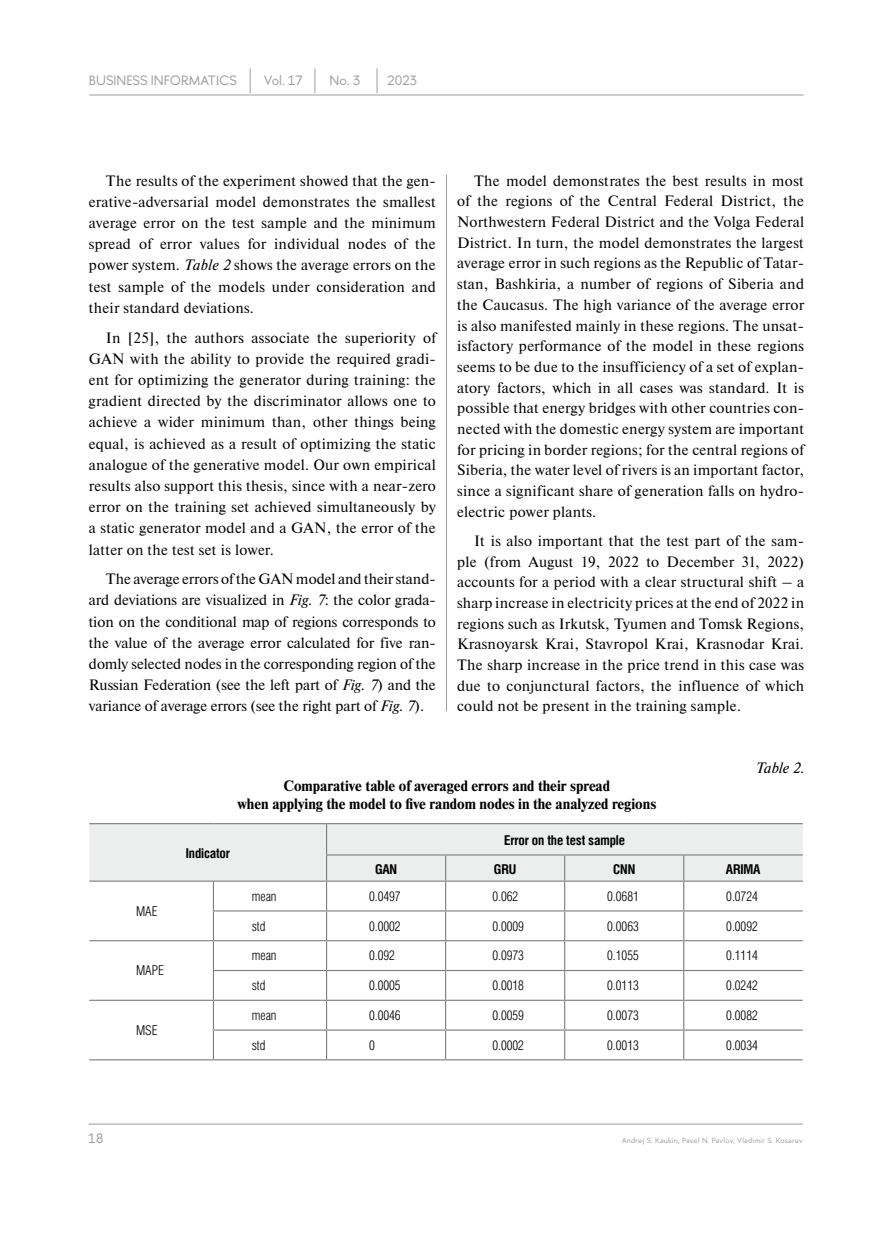
<style>
.page{position:relative;width:893px;height:1234px;background:#fff}
.page>*{position:absolute;margin:0;border:0;box-sizing:border-box;transform-origin:0 0}
.t1{font:15px/20.7px "Newton";letter-spacing:.02em;color:#000;text-align:justify}
.t2{font:700 15px/18px "Newton";color:#000;text-align:center}
.t3{font:italic 15px "Newton";color:#000}
.t4{font:300 13.5px "Helios Cond";color:#000}
.t5{font:700 13.5px "Helios Cond";letter-spacing:-.01em;color:#000}
.t6{font:13.5px "HSE Sans";color:#9c9e9f}
.t7{font:7.5px "HSE Sans";letter-spacing:.04em;color:#9c9e9f}
.s1{font-style:italic}
</style>
<div class="page">
<hr style="left:89px;top:1123px;width:714px;height:1px;background:#9c9e9f">
<hr style="left:89px;top:95px;width:715px;height:1px;background:#9c9e9f">
<svg style="left:250px;top:68px;width:1px;height:25px"></svg>
<svg style="left:315px;top:68px;width:1px;height:25px"></svg>
<svg style="left:377px;top:68px;width:1px;height:25px"></svg>
<hr style="left:446px;top:174px;width:1px;height:537px;background:#9c9e9f">
<hr style="left:89px;top:1059px;width:124px;height:1px;background:#7b7c7e">
<svg style="left:89px;top:823px;width:714px;height:236px"></svg>
<hr style="left:213px;top:1059px;width:114px;height:1px;background:#7b7c7e">
<hr style="left:327px;top:1059px;width:119px;height:1px;background:#7b7c7e">
<hr style="left:446px;top:1059px;width:119px;height:1px;background:#7b7c7e">
<hr style="left:565px;top:1059px;width:119px;height:1px;background:#7b7c7e">
<hr style="left:684px;top:1059px;width:119px;height:1px;background:#7b7c7e">
<p class="t6" style="left:89px;top:72px;width:149px">BUSINESS INFORMATICS</p>
<p class="t6" style="left:264px;top:72px;width:40px">Vol. 17</p>
<p class="t6" style="left:329px;top:72px;width:32px">No. 3</p>
<p class="t6" style="left:387px;top:72px;width:31px">2023</p>
<p class="t1" style="left:89px;top:169px;width:348px;line-height:21.1px;text-indent:17px">The results of the experiment showed that the gen&shy;erative-adversarial model demonstrates the smallest average error on the test sample and the minimum spread of error values for individual nodes of the power system. <span class="s1">Table 2</span> shows the average errors on the test sample of the models under consideration and their standard deviations.</p>
<p class="t1" style="left:89px;top:326px;width:348px;line-height:21.1px;text-indent:17px">In [25], the authors associate the superiority of GAN with the ability to provide the required gradi&shy;ent for optimizing the generator during training: the gradient directed by the discriminator allows one to achieve a wider minimum than, other things being equal, is achieved as a result of optimizing the static analogue of the generative model. Our own empirical results also support this thesis, since with a near-zero error on the training set achieved simultaneously by a static generator model and a GAN, the error of the latter on the test set is lower.</p>
<p class="t1" style="left:89px;top:568px;width:348px;line-height:21.1px;text-indent:17px">The average errors of the GAN model and their stand&shy;ard deviations are visualized in <span class="s1">Fig. 7</span>: the color grada&shy;tion on the conditional map of regions corresponds to the value of the average error calculated for five ran&shy;domly selected nodes in the corresponding region of the Russian Federation (see the left part of <span class="s1">Fig. 7</span>) and the variance of average errors (see the right part of <span class="s1">Fig. 7</span>).</p>
<p class="t1" style="left:457px;top:170px;width:348px;text-indent:17px">The model demonstrates the best results in most of the regions of the Central Federal District, the Northwestern Federal District and the Volga Federal District. In turn, the model demonstrates the largest average error in such regions as the Republic of Tatar&shy;stan, Bashkiria, a number of regions of Siberia and the Caucasus. The high variance of the average error is also manifested mainly in these regions. The unsat&shy;isfactory performance of the model in these regions seems to be due to the insufficiency of a set of explan&shy;atory factors, which in all cases was standard. It is possible that energy bridges with other countries con&shy;nected with the domestic energy system are important for pricing in border regions; for the central regions of Siberia, the water level of rivers is an important factor, since a significant share of generation falls on hydro&shy;electric power plants.</p>
<p class="t1" style="left:457px;top:529px;width:348px;text-indent:17px">It is also important that the test part of the sam&shy;ple (from August 19, 2022 to December 31, 2022) accounts for a period with a clear structural shift – a sharp increase in electricity prices at the end of 2022 in regions such as Irkutsk, Tyumen and Tomsk Regions, Krasnoyarsk Krai, Stavropol Krai, Krasnodar Krai.<br>The sharp increase in the price trend in this case was due to conjunctural factors, the influence of which could not be present in the training sample.</p>
<p class="t3" style="left:755px;top:758px;width:50px">Table 2.</p>
<p class="t2" style="left:237px;top:776px;width:420px">Comparative table of averaged errors and their spread<br>when applying the model to five random nodes in the analyzed regions</p>
<p class="t4" style="left:136px;top:902px;width:23px">MAE</p>
<p class="t4" style="left:136px;top:961px;width:30px">MAPE</p>
<p class="t4" style="left:136px;top:1021px;width:23px">MSE</p>
<p class="t5" style="left:186px;top:845px;width:46px">Indicator</p>
<p class="t5" style="left:504px;top:831px;width:122px">Error on the test sample</p>
<p class="t5" style="left:375px;top:860px;width:24px">GAN</p>
<p class="t5" style="left:494px;top:860px;width:24px">GRU</p>
<p class="t5" style="left:613px;top:860px;width:24px">CNN</p>
<p class="t5" style="left:726px;top:860px;width:36px">ARIMA</p>
<p class="t4" style="left:252px;top:887px;width:26px">mean</p>
<p class="t4" style="left:369px;top:887px;width:33px">0.0497</p>
<p class="t4" style="left:492px;top:887px;width:27px">0.062</p>
<p class="t4" style="left:607px;top:887px;width:33px">0.0681</p>
<p class="t4" style="left:726px;top:887px;width:33px">0.0724</p>
<p class="t4" style="left:252px;top:917px;width:15px">std</p>
<p class="t4" style="left:369px;top:917px;width:33px">0.0002</p>
<p class="t4" style="left:492px;top:917px;width:33px">0.0009</p>
<p class="t4" style="left:607px;top:917px;width:33px">0.0063</p>
<p class="t4" style="left:726px;top:917px;width:33px">0.0092</p>
<p class="t4" style="left:252px;top:947px;width:26px">mean</p>
<p class="t4" style="left:369px;top:947px;width:27px">0.092</p>
<p class="t4" style="left:492px;top:947px;width:33px">0.0973</p>
<p class="t4" style="left:607px;top:947px;width:33px">0.1055</p>
<p class="t4" style="left:726px;top:947px;width:33px">0.1114</p>
<p class="t4" style="left:252px;top:976px;width:15px">std</p>
<p class="t4" style="left:369px;top:976px;width:33px">0.0005</p>
<p class="t4" style="left:492px;top:976px;width:33px">0.0018</p>
<p class="t4" style="left:607px;top:976px;width:33px">0.0113</p>
<p class="t4" style="left:726px;top:976px;width:33px">0.0242</p>
<p class="t4" style="left:252px;top:1006px;width:26px">mean</p>
<p class="t4" style="left:369px;top:1006px;width:33px">0.0046</p>
<p class="t4" style="left:492px;top:1006px;width:33px">0.0059</p>
<p class="t4" style="left:607px;top:1006px;width:33px">0.0073</p>
<p class="t4" style="left:726px;top:1006px;width:33px">0.0082</p>
<p class="t4" style="left:252px;top:1036px;width:15px">std</p>
<p class="t4" style="left:369px;top:1036px;width:7px">0</p>
<p class="t4" style="left:492px;top:1036px;width:33px">0.0002</p>
<p class="t4" style="left:607px;top:1036px;width:33px">0.0013</p>
<p class="t4" style="left:726px;top:1036px;width:33px">0.0034</p>
<p class="t6" style="left:89px;top:1129px;width:16px">18</p>
<p class="t7" style="left:622px;top:1135px;width:182px">Andrej S. Kaukin, Pavel N. Pavlov, Vladimir S. Kosarev</p>
</div>
